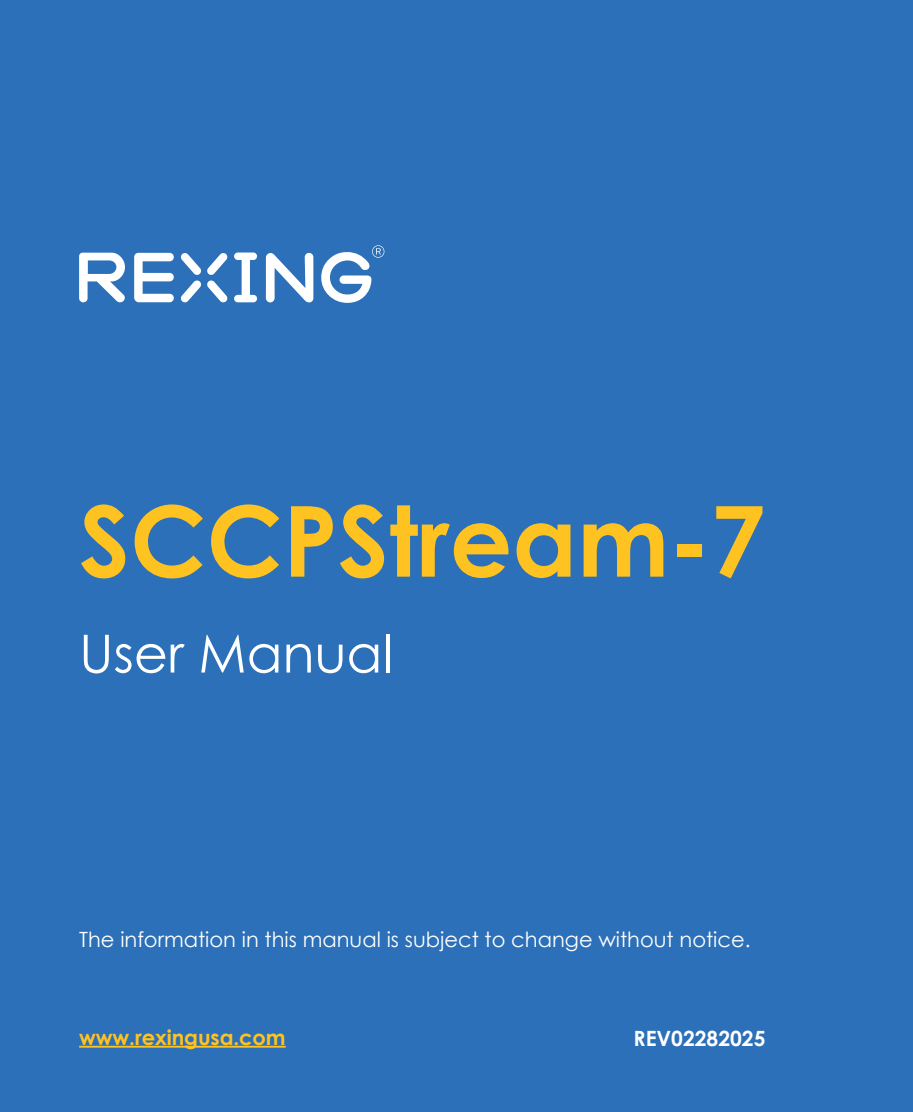
<style>
.page{position:relative;width:913px;height:1112px;background:#fff}
.page>*{position:absolute;margin:0;border:0;box-sizing:border-box;transform-origin:0 0}
.t1{font:700 98px "Century Gothic";color:#fec221}
.t2{font:52.5px "Century Gothic";color:#fff}
.t3{font:21px "Century Gothic";color:#fff}
.t4{font:700 21px "Century Gothic";letter-spacing:-.005em;color:#fec221}
.t5{font:700 21px "Century Gothic";color:#fff}
</style>
<div class="page">
<div style="left:0;top:0;width:913px;height:1111px;background:#2b70b8"></div>
<hr style="left:79px;top:1045px;width:207px;height:2px;background:#fec221">
<svg style="left:234px;top:252px;width:23px;height:50px"></svg>
<svg style="left:79px;top:252px;width:46px;height:51px"></svg>
<svg style="left:134px;top:253px;width:40px;height:49px"></svg>
<svg style="left:207px;top:253px;width:21px;height:50px"></svg>
<svg style="left:181px;top:253px;width:20px;height:50px"></svg>
<svg style="left:266px;top:253px;width:47px;height:49px"></svg>
<svg style="left:321px;top:245px;width:63px;height:58px"></svg>
<h1 class="t1" style="left:79px;top:466px;width:687px">SCCPStream-7</h1>
<h2 class="t2" style="left:79px;top:616px;width:315px">User Manual</h2>
<p class="t3" style="left:79px;top:924px;width:673px">The information in this manual is subject to change without notice.</p>
<p class="t4" style="left:79px;top:1020px;width:208px">www.rexingusa.com</p>
<p class="t5" style="left:633px;top:1022px;width:133px">REV02282025</p>
</div>
